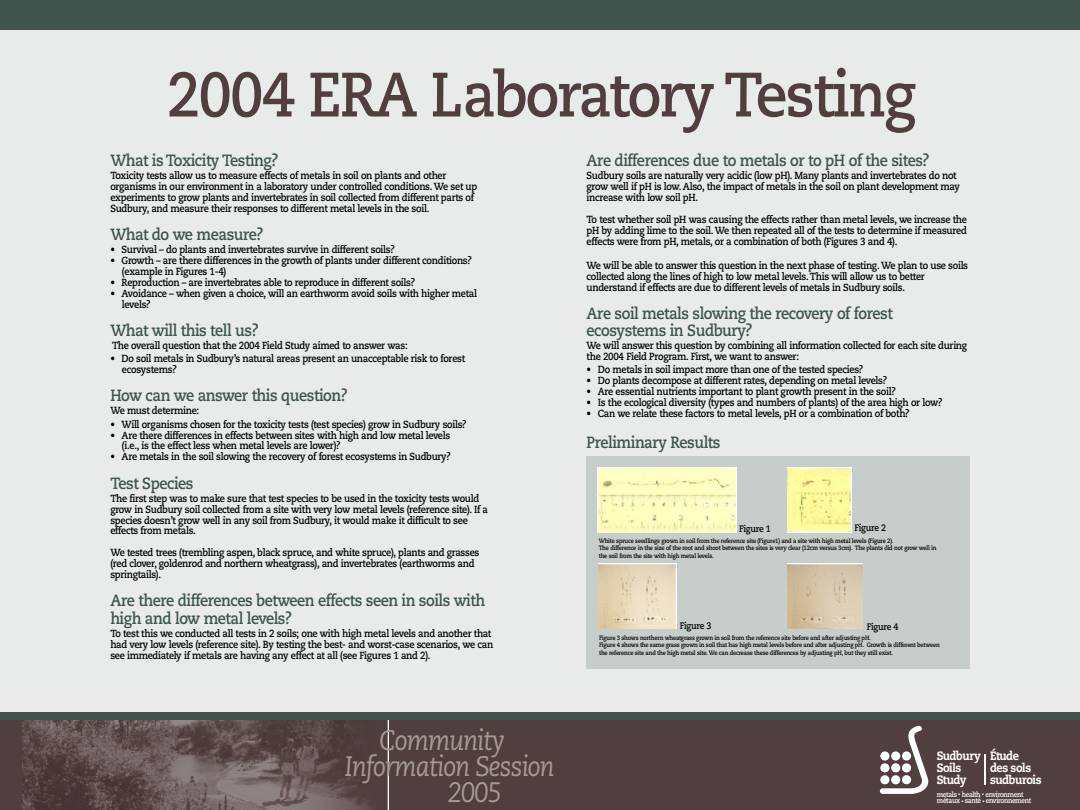
<style>
.page{position:relative;width:1080px;height:810px;background:#fff}
.page>*{position:absolute;margin:0;border:0;box-sizing:border-box;transform-origin:0 0}
.t1{font:700 62.5px "Caecilia";letter-spacing:-.03em;color:#513e3e;scale:.9 1}
.t2{font:italic 28.12px "Caecilia";letter-spacing:-.03em;color:#a49b94;scale:.9 1}
.t3{font:700 16.25px/17.2px "Caecilia";letter-spacing:-.03em;color:#3e544d;scale:.9 1}
.t4{font:800 12.12px/12.1px "Caecilia";letter-spacing:-.05em;color:#fff;scale:.9 1}
.t5{font:700 10.25px/10.9px "Caecilia";letter-spacing:-.03em;color:#000;scale:.9 1}
.t6{font:700 9.38px "Caecilia";letter-spacing:-.03em;color:#000;scale:.9 1}
.t7{font:700 7.25px "Caecilia";letter-spacing:-.05em;color:#fff;scale:.9 1}
.t8{font:700 6.25px/7.5px "Caecilia";letter-spacing:-.03em;color:#000;scale:.9 1}
.s1{font-size:4.88px}
</style>
<div class="page">
<div style="left:0;top:716px;width:1080px;height:94px;background:#513e3e"></div>
<img style="left:22px;top:719px;width:367px;height:91px">
<div style="left:0;top:2px;width:1080px;height:711px;background:#e8ebea"></div>
<div style="left:0;top:712px;width:1080px;height:7px;background:#3e544d"></div>
<div style="left:0;top:0;width:1080px;height:30px;background:#3e544d"></div>
<hr style="left:985px;top:754px;width:1px;height:30px;background:#fff">
<svg style="left:880px;top:726px;width:49px;height:68px"></svg>
<div style="left:586px;top:456px;width:383px;height:213px;background:#c6cdcb"></div>
<img style="left:599px;top:564px;width:77px;height:65px">
<img style="left:788px;top:564px;width:74px;height:65px">
<img style="left:598px;top:468px;width:138px;height:64px">
<img style="left:788px;top:468px;width:63px;height:64px">
<h1 class="t1" style="left:167px;top:58px;width:834px">2004 ERA Laboratory Testing</h1>
<h3 class="t3" style="left:110px;top:152px;width:188px">What is Toxicity Testing?</h3>
<p class="t5" style="left:110px;top:170px;width:409px">Toxicity tests allow us to measure effects of metals in soil on plants and other organisms in our environment in a laboratory under controlled conditions. We set up experiments to grow plants and invertebrates in soil collected from different parts of Sudbury, and measure their responses to different metal levels in the soil.</p>
<h3 class="t3" style="left:110px;top:226px;width:172px">What do we measure?</h3>
<p class="t5" style="left:110px;top:244px;width:318px">• Survival – do plants and invertebrates survive in different soils?</p>
<p class="t5" style="left:122px;top:255px;width:390px;text-indent:-12px">• Growth – are there differences in the growth of plants under different conditions? (example in Figures 1-4)</p>
<p class="t5" style="left:110px;top:277px;width:340px">• Reproduction – are invertebrates able to reproduce in different soils?</p>
<p class="t5" style="left:122px;top:288px;width:396px;text-indent:-12px">• Avoidance – when given a choice, will an earthworm avoid soils with higher metal levels?</p>
<h3 class="t3" style="left:110px;top:322px;width:166px">What will this tell us?</h3>
<p class="t5" style="left:112px;top:340px;width:330px">The overall question that the 2004 Field Study aimed to answer was:</p>
<p class="t5" style="left:122px;top:353px;width:383px;text-indent:-12px">• Do soil metals in Sudbury’s natural areas present an unacceptable risk to forest ecosystems?</p>
<h3 class="t3" style="left:110px;top:387px;width:265px">How can we answer this question?</h3>
<p class="t5" style="left:110px;top:406px;width:100px">We must determine:</p>
<p class="t5" style="left:110px;top:419px;width:397px">• Will organisms chosen for the toxicity tests (test species) grow in Sudbury soils?</p>
<p class="t5" style="left:122px;top:430px;width:366px;text-indent:-12px">• Are there differences in effects between sites with high and low metal levels (i.e., is the effect less when metal levels are lower)?</p>
<p class="t5" style="left:110px;top:452px;width:380px">• Are metals in the soil slowing the recovery of forest ecosystems in Sudbury?</p>
<h3 class="t3" style="left:110px;top:474px;width:94px">Test Species</h3>
<p class="t5" style="left:110px;top:493px;width:421px">The first step was to make sure that test species to be used in the toxicity tests would grow in Sudbury soil collected from a site with very low metal levels (reference site). If a species doesn’t grow well in any soil from Sudbury, it would make it difficult to see effects from metals.</p>
<p class="t5" style="left:110px;top:547px;width:412px">We tested trees (trembling aspen, black spruce, and white spruce), plants and grasses (red clover, goldenrod and northern wheatgrass), and invertebrates (earthworms and springtails).</p>
<h3 class="t3" style="left:110px;top:592px;width:418px">Are there differences between effects seen in soils with high and low metal levels?</h3>
<p class="t5" style="left:110px;top:628px;width:427px">To test this we conducted all tests in 2 soils; one with high metal levels and another that had very low levels (reference site). By testing the best- and worst-case scenarios, we can see immediately if metals are having any effect at all (see Figures 1 and 2).</p>
<h3 class="t3" style="left:587px;top:152px;width:383px">Are differences due to metals or to pH of the sites?</h3>
<p class="t5" style="left:587px;top:170px;width:416px">Sudbury soils are naturally very acidic (low pH). Many plants and invertebrates do not grow well if pH is low. Also, the impact of metals in the soil on plant development may increase with low soil pH.</p>
<p class="t5" style="left:587px;top:214px;width:424px;text-align:justify">To test whether soil pH was causing the effects rather than metal levels, we increase the pH by adding lime to the soil. We then repeated all of the tests to determine if measured effects were from pH, metals, or a combination of both (Figures 3 and 4).</p>
<p class="t5" style="left:587px;top:260px;width:425px">We will be able to answer this question in the next phase of testing. We plan to use soils collected along the lines of high to low metal levels. This will allow us to better understand if effects are due to different levels of metals in Sudbury soils.</p>
<h3 class="t3" style="left:587px;top:305px;width:342px">Are soil metals slowing the recovery of forest ecosystems in Sudbury?</h3>
<p class="t5" style="left:587px;top:340px;width:424px">We will answer this question by combining all information collected for each site during the 2004 Field Program. First, we want to answer:</p>
<p class="t5" style="left:587px;top:364px;width:309px">• Do metals in soil impact more than one of the tested species?</p>
<p class="t5" style="left:587px;top:375px;width:336px">• Do plants decompose at different rates, depending on metal levels?</p>
<p class="t5" style="left:587px;top:386px;width:345px">• Are essential nutrients important to plant growth present in the soil?</p>
<p class="t5" style="left:587px;top:397px;width:397px">• Is the ecological diversity (types and numbers of plants) of the area high or low?</p>
<p class="t5" style="left:587px;top:408px;width:361px">• Can we relate these factors to metal levels, pH or a combination of both?</p>
<h3 class="t3" style="left:587px;top:434px;width:150px">Preliminary Results</h3>
<p class="t6" style="left:854px;top:522px;width:37px">Figure 2</p>
<p class="t6" style="left:739px;top:523px;width:37px">Figure 1</p>
<p class="t8" style="left:599px;top:537px;width:377px">White spruce seedlings grown in soil from the reference site (Figure1) and a site with high metal levels (Figure 2).<br>The difference in the size of the root and shoot between the sites is very clear (12cm versus 3cm). The plants did not grow well in the soil from the site with high metal levels.</p>
<p class="t6" style="left:680px;top:620px;width:37px">Figure 3</p>
<p class="t6" style="left:867px;top:621px;width:37px">Figure 4</p>
<p class="t8" style="left:599px;top:634px;width:380px">Figure 3 shows northern wheatgrass grown in soil from the reference site before and after adjusting pH.<br>Figure 4 shows the same grass grown in soil that has high metal levels before and after adjusting pH. Growth is different between the reference site and the high metal site. We can decrease these differences by adjusting pH, but they still exist.</p>
<h2 class="t2" style="left:379px;top:725px;width:141px">Community</h2>
<h2 class="t2" style="left:345px;top:750px;width:234px">Information Session</h2>
<h2 class="t2" style="left:448px;top:776px;width:62px">2005</h2>
<p class="t4" style="left:937px;top:750px;width:50px">Sudbury<br>Soils<br>Study</p>
<p class="t4" style="left:990px;top:750px;width:59px">Étude<br>des sols sudburois</p>
<p class="t7" style="left:937px;top:796px;width:106px">métaux <span class="s1">•</span> santé <span class="s1">•</span> environnement</p>
<p class="t7" style="left:937px;top:790px;width:98px">metals <span class="s1">•</span> health <span class="s1">•</span> environment</p>
</div>
